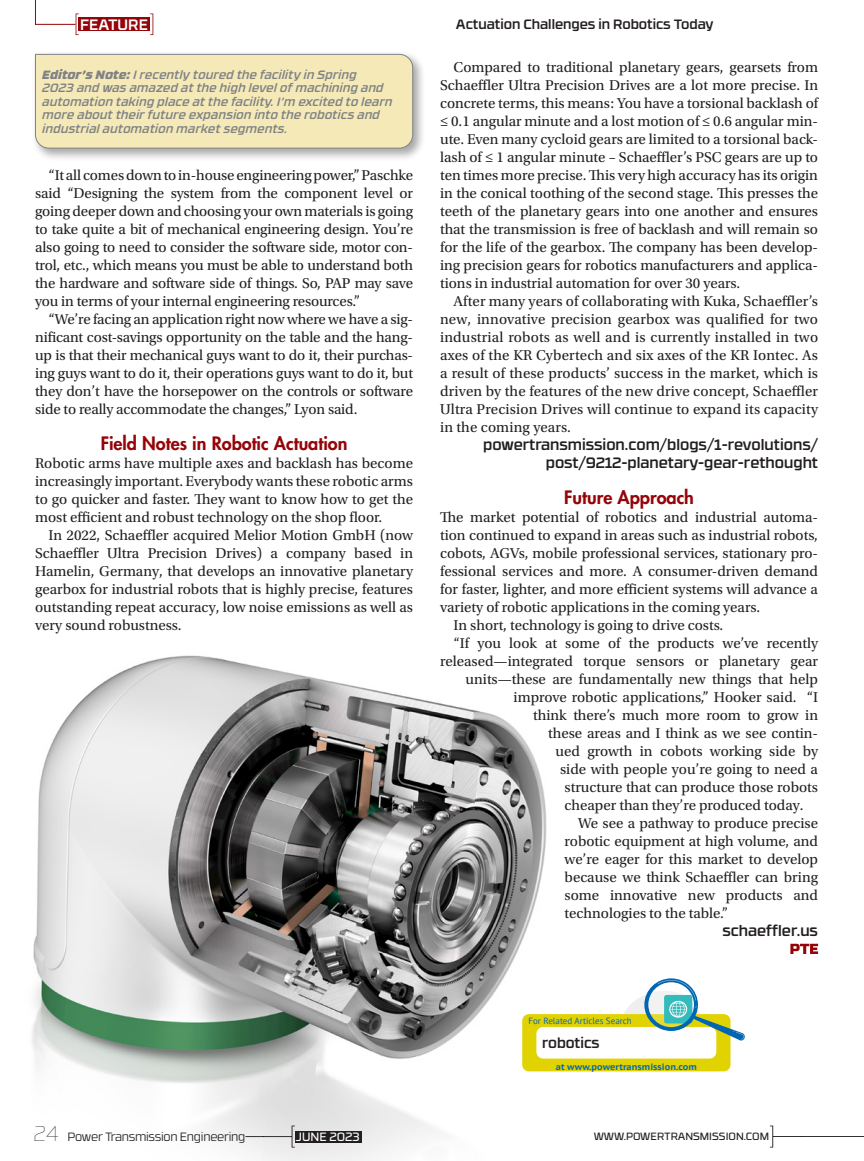
<style>
.page{position:relative;width:864px;height:1161px;background:#fff}
.page>*{position:absolute;margin:0;border:0;box-sizing:border-box;transform-origin:0 0}
.Feature_Body_Text_He{font:800 18px "Futura Std";color:#940408}
.Body_Text{font:15px/18px "Utopia Std";color:#231f20;text-align:justify}
.Body_Text_after_Head{font:15px/18px "Utopia Std";color:#231f20;text-align:justify}
.Website_Footer{font:500 15px/18px "RB No 3.1";color:#231f20;text-align:right}
.t1{font:500 15px "RB No 3.1";color:#fff}
.TOC_Article_Head{font:500 14.4px "RB No 3.1";color:#231f20}
.Feature_Running_Titl{font:500 13.5px "RB No 3.1";color:#231f20}
.Editor_s_Note{font:italic 500 12px/13.5px "RB No 3.1";letter-spacing:.02em;color:#808285}
.t2{font:300 12px "RB No 3.1";letter-spacing:-.02em;color:#231f20}
.t3{font:12px "RB No 3.1";color:#fff}
.t4{font:10.5px "RB No 3.1";color:#231f20}
.t5{font:700 9px "PT Sans Caption";color:#0066b3}
.t6{font:9px "PT Sans";color:#0066b3}
.s1{font-weight:900}
.s2{font-weight:100;font-size:21px}
</style>
<div class="page">
<img style="left:32px;top:655px;width:534px;height:506px">
<div style="left:32px;top:51px;width:394px;height:110px;background:#231f20;opacity:.4"></div>
<div style="left:35px;top:54px;width:378px;height:95px;background:#f5eab7"></div>
<svg style="left:790px;top:944px;width:28px;height:10px"></svg>
<div style="left:522px;top:1014px;width:208px;height:57px;background:#e1d201;border-radius:7px"></div>
<div style="left:536px;top:1027px;width:180px;height:32px;background:#fff;border-radius:7px"></div>
<svg style="left:620px;top:978px;width:125px;height:84px"></svg>
<svg style="left:245px;top:1126px;width:50px;height:22px"></svg>
<svg style="left:770px;top:1126px;width:94px;height:22px"></svg>
<div style="left:295px;top:1131px;width:67px;height:11px;background:#231f20"></div>
<div style="left:79px;top:17px;width:71px;height:14px;background:#940408"></div>
<svg style="left:76px;top:14px;width:3px;height:21px"></svg>
<svg style="left:35px;top:0;width:1px;height:24px"></svg>
<hr style="left:35px;top:24px;width:41px;height:1px;background:#940408">
<svg style="left:150px;top:14px;width:3px;height:21px"></svg>
<p class="t1" style="left:80px;top:13px;width:69px">FEATURE</p>
<p class="Feature_Running_Titl" style="left:456px;top:14px;width:259px">Actuation Challenges in Robotics Today</p>
<p class="Editor_s_Note" style="left:43px;top:67px;width:351px"><span class="s1">Editor’s Note:</span> I recently toured the facility in Spring<br>2023 and was amazed at the high level of machining and automation taking place at the facility. I’m excited to learn more about their future expansion into the robotics and industrial automation market segments.</p>
<p class="Body_Text" style="left:440px;top:58px;width:380px;text-indent:14px">Compared to traditional planetary gears, gearsets from Schaeffler Ultra Precision Drives are a lot more precise. In concrete terms, this means: You have a torsional backlash of ≤ 0.1 angular minute and a lost motion of ≤ 0.6 angular min&shy;ute. Even many cycloid gears are limited to a torsional back&shy;lash of ≤ 1 angular minute – Schaeffler’s PSC gears are up to ten times more precise. This very high accuracy has its origin in the conical toothing of the second stage. This presses the teeth of the planetary gears into one another and ensures that the transmission is free of backlash and will remain so for the life of the gearbox. The company has been develop&shy;ing precision gears for robotics manufacturers and applica&shy;tions in industrial automation for over 30 years.</p>
<p class="Body_Text" style="left:440px;top:292px;width:380px;text-indent:14px">After many years of collaborating with Kuka, Schaeffler’s new, innovative precision gearbox was qualified for two industrial robots as well and is currently installed in two axes of the KR Cybertech and six axes of the KR Iontec. As a result of these products’ success in the market, which is driven by the features of the new drive concept, Schaeffler Ultra Precision Drives will continue to expand its capacity in the coming years.</p>
<p class="Website_Footer" style="left:483px;top:435px;width:336px">powertransmission.com/blogs/1-revolutions/ post/9212-planetary-gear-rethought</p>
<p class="Feature_Body_Text_He" style="left:564px;top:486px;width:131px">Future Approach</p>
<p class="Body_Text_after_Head" style="left:440px;top:508px;width:380px">The market potential of robotics and industrial automa&shy;tion continued to expand in areas such as industrial robots, cobots, AGVs, mobile professional services, stationary pro&shy;fessional services and more. A consumer-driven demand for faster, lighter, and more efficient systems will advance a variety of robotic applications in the coming years.</p>
<p class="Body_Text" style="left:454px;top:616px;width:271px">In short, technology is going to drive costs.</p>
<p class="Body_Text" style="left:454px;top:634px;width:366px">“If you look at some of the products we’ve recently</p>
<p class="Body_Text" style="left:440px;top:652px;width:380px">released—integrated torque sensors or planetary gear</p>
<p class="Body_Text" style="left:466px;top:670px;width:354px">units—these are fundamentally new things that help</p>
<p class="Body_Text" style="left:514px;top:688px;width:306px">improve robotic applications,” Hooker said. “I</p>
<p class="Body_Text" style="left:533px;top:706px;width:287px">think there’s much more room to grow in</p>
<p class="Body_Text" style="left:548px;top:724px;width:271px">these areas and I think as we see contin-</p>
<p class="Body_Text" style="left:556px;top:742px;width:264px">ued growth in cobots working side by</p>
<p class="Body_Text" style="left:560px;top:760px;width:259px">side with people you’re going to need a</p>
<p class="Body_Text" style="left:565px;top:778px;width:255px">structure that can produce those robots</p>
<p class="Body_Text" style="left:565px;top:796px;width:240px">cheaper than they’re produced today.</p>
<p class="Body_Text" style="left:565px;top:814px;width:255px;text-indent:13px">We see a pathway to produce precise robotic equipment at high volume, and we’re eager for this market to develop because we think Schaeffler can bring some innovative new products and technologies to the table.”</p>
<p class="Website_Footer" style="left:723px;top:921px;width:97px">schaeffler.us</p>
<p class="Body_Text" style="left:35px;top:166px;width:380px;text-indent:14px">“It all comes down to in-house engineering power,” Paschke said “Designing the system from the component level or going deeper down and choosing your own materials is going to take quite a bit of mechanical engineering design. You’re also going to need to consider the software side, motor con&shy;trol, etc., which means you must be able to understand both the hardware and software side of things. So, PAP may save you in terms of your internal engineering resources.”</p>
<p class="Body_Text" style="left:35px;top:310px;width:380px;text-indent:14px">“We’re facing an application right now where we have a sig&shy;nificant cost-savings opportunity on the table and the hang&shy;up is that their mechanical guys want to do it, their purchas&shy;ing guys want to do it, their operations guys want to do it, but they don’t have the horsepower on the controls or software side to really accommodate the changes,” Lyon said.</p>
<p class="Feature_Body_Text_He" style="left:101px;top:432px;width:248px">Field Notes in Robotic Actuation</p>
<p class="Body_Text_after_Head" style="left:35px;top:454px;width:380px">Robotic arms have multiple axes and backlash has become increasingly important. Everybody wants these robotic arms to go quicker and faster. They want to know how to get the most efficient and robust technology on the shop floor.</p>
<p class="Body_Text" style="left:35px;top:526px;width:380px;text-indent:14px">In 2022, Schaeffler acquired Melior Motion GmbH (now Schaeffler Ultra Precision Drives) a company based in Hamelin, Germany, that develops an innovative planetary gearbox for industrial robots that is highly precise, features outstanding repeat accuracy, low noise emissions as well as very sound robustness.</p>
<p class="t6" style="left:528px;top:1015px;width:105px">For Related Articles Search</p>
<p class="t5" style="left:556px;top:1060px;width:142px">at www.powertransmission.com</p>
<p class="TOC_Article_Head" style="left:542px;top:1032px;width:59px">robotics</p>
<p class="t2" style="left:33px;top:1128px;width:213px"><span class="s2">24</span> Power Transmission Engineering</p>
<p class="t3" style="left:296px;top:1128px;width:65px">JUNE 2023</p>
<p class="t4" style="left:594px;top:1128px;width:177px">WWW.POWERTRANSMISSION.COM</p>
</div>
